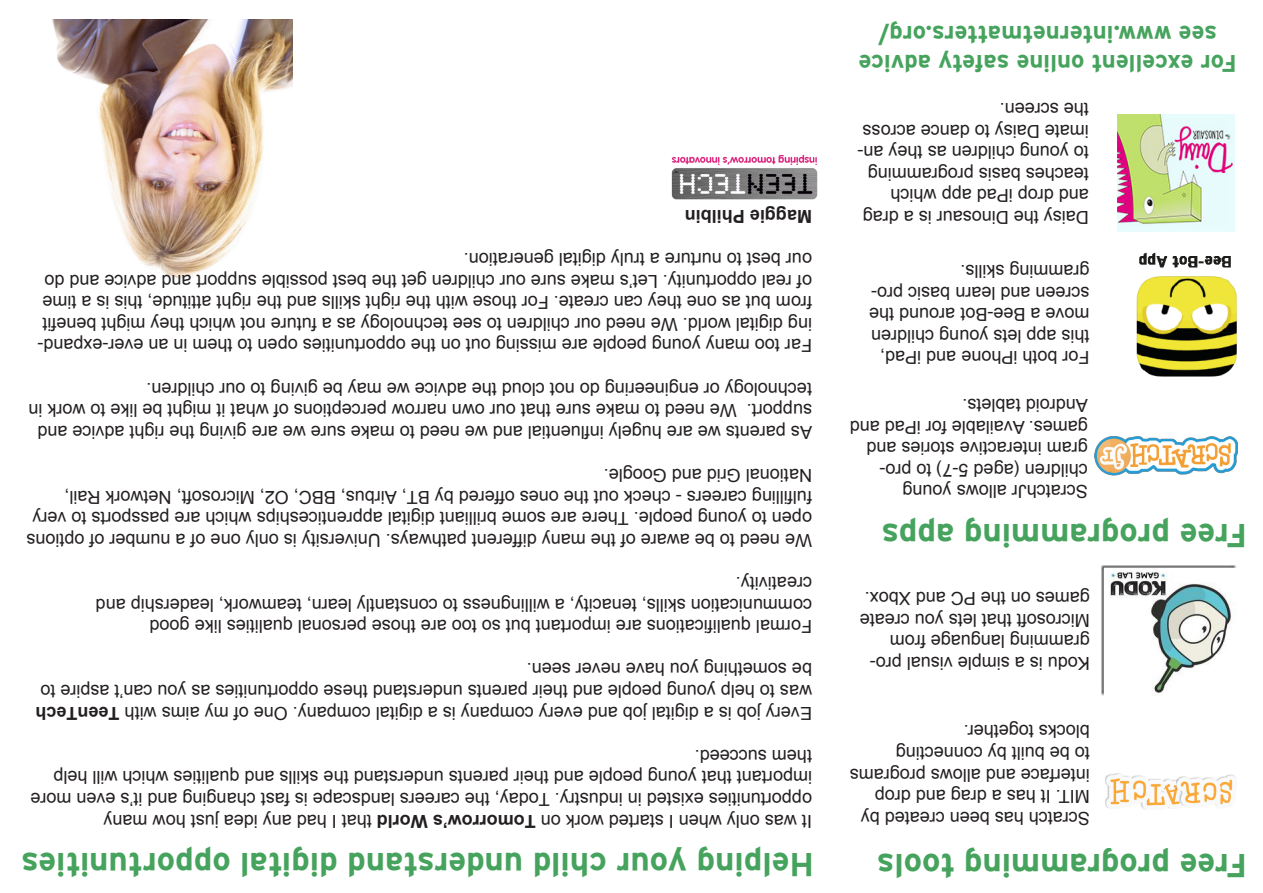
<style>
.page{position:relative;width:1263px;height:893px;background:#fff}
.page>*{position:absolute;margin:0;border:0;box-sizing:border-box;transform-origin:0 0}
.t1{font:700 33px "Interstate";color:#46a35d}
.t2{font:700 24px/28.8px "Interstate";color:#46a35d;text-align:center}
.t3{font:18px/21.6px "Arial";color:#231f20}
.t4{font:700 18px "Arial";color:#231f20}
.s1{font-weight:700}
</style>
<div class="page">
<img style="left:671px;top:154px;width:146px;height:46px">
<img style="left:52px;top:20px;width:240px;height:259px">
<img style="left:1105px;top:773px;width:131px;height:36px">
<img style="left:1117px;top:115px;width:117px;height:117px">
<img style="left:1136px;top:253px;width:101px;height:124px">
<img style="left:1094px;top:436px;width:144px;height:40px">
<img style="left:1102px;top:565px;width:135px;height:130px">
<p class="t4" style="left:812px;top:228px;width:129px;rotate:-180deg">Maggie Philbin</p>
<p class="t3" style="left:812px;top:356px;width:776px;rotate:-180deg">Far too many young people are missing out on the opportunities open to them in an ever-expand&shy;ing digital world. We need our children to see technology as a future not which they might benefit from but as one they can create. For those with the right skills and the right attitude, this is a time of real opportunity. Let’s make sure our children get the best possible support and advice and do our best to nurture a truly digital generation.</p>
<p class="t3" style="left:812px;top:443px;width:785px;rotate:-180deg">As parents we are hugely influential and we need to make sure we are giving the right advice and support. We need to make sure that our own narrow perceptions of what it might be like to work in technology or engineering do not cloud the advice we may be giving to our children.</p>
<p class="t3" style="left:812px;top:486px;width:210px;rotate:-180deg">National Grid and Google.</p>
<p class="t3" style="left:812px;top:551px;width:787px;rotate:-180deg">We need to be aware of the many different pathways. University is only one of a number of options open to young people. There are some brilliant digital apprenticeships which are passports to very fulfilling careers - check out the ones offered by BT, Airbus, BBC, O2, Microsoft, Network Rail,</p>
<p class="t3" style="left:812px;top:594px;width:78px;rotate:-180deg">creativity.</p>
<p class="t3" style="left:812px;top:615px;width:718px;rotate:-180deg">communication skills, tenacity, a willingness to constantly learn, teamwork, leadership and</p>
<p class="t3" style="left:812px;top:637px;width:664px;rotate:-180deg">Formal qualifications are important but so too are those personal qualities like good</p>
<p class="t3" style="left:812px;top:723px;width:778px;rotate:-180deg">Every job is a digital job and every company is a digital company. One of my aims with <span class="s1">TeenTech </span>was to help young people and their parents understand these opportunities as you can’t aspire to be something you have never seen.</p>
<p class="t3" style="left:812px;top:810px;width:783px;rotate:-180deg">opportunities existed in industry. Today, the careers landscape is fast changing and it’s even more important that young people and their parents understand the skills and qualities which will help them succeed.</p>
<p class="t3" style="left:812px;top:831px;width:710px;rotate:-180deg">It was only when I started work on <span class="s1">Tomorrow’s World</span> that I had any idea just how many</p>
<p class="t1" style="left:814px;top:883px;width:795px;rotate:-180deg">Helping your child understand digital opportunities</p>
<p class="t2" style="left:1237px;top:78px;width:380px;rotate:-180deg">For excellent online safety advice see www.internetmatters.org/</p>
<p class="t3" style="left:1089px;top:228px;width:233px;rotate:-180deg">Daisy the Dinosaur is a drag and drop iPad app which teaches basis programming to young children as they an&shy;imate Daisy to dance across the screen.</p>
<p class="t3" style="left:1089px;top:368px;width:222px;rotate:-180deg">For both iPhone and iPad, this app lets young children move a Bee-Bot around the screen and learn basic pro&shy;gramming skills.</p>
<p class="t3" style="left:1088px;top:502px;width:239px;rotate:-180deg">ScratchJr allows young children (aged 5-7) to pro&shy;gram interactive stories and games. Available for iPad and<br>Android tablets.</p>
<p class="t1" style="left:1247px;top:554px;width:367px;rotate:-180deg">Free programming apps</p>
<p class="t3" style="left:1090px;top:674px;width:232px;rotate:-180deg">Kodu is a simple visual pro&shy;gramming language from<br>Microsoft that lets you create games on the PC and Xbox.</p>
<p class="t3" style="left:1090px;top:829px;width:242px;rotate:-180deg">Scratch has been created by<br>MIT. It has a drag and drop interface and allows programs to be built by connecting blocks together.</p>
<p class="t1" style="left:1247px;top:884px;width:372px;rotate:-180deg">Free programming tools</p>
</div>
